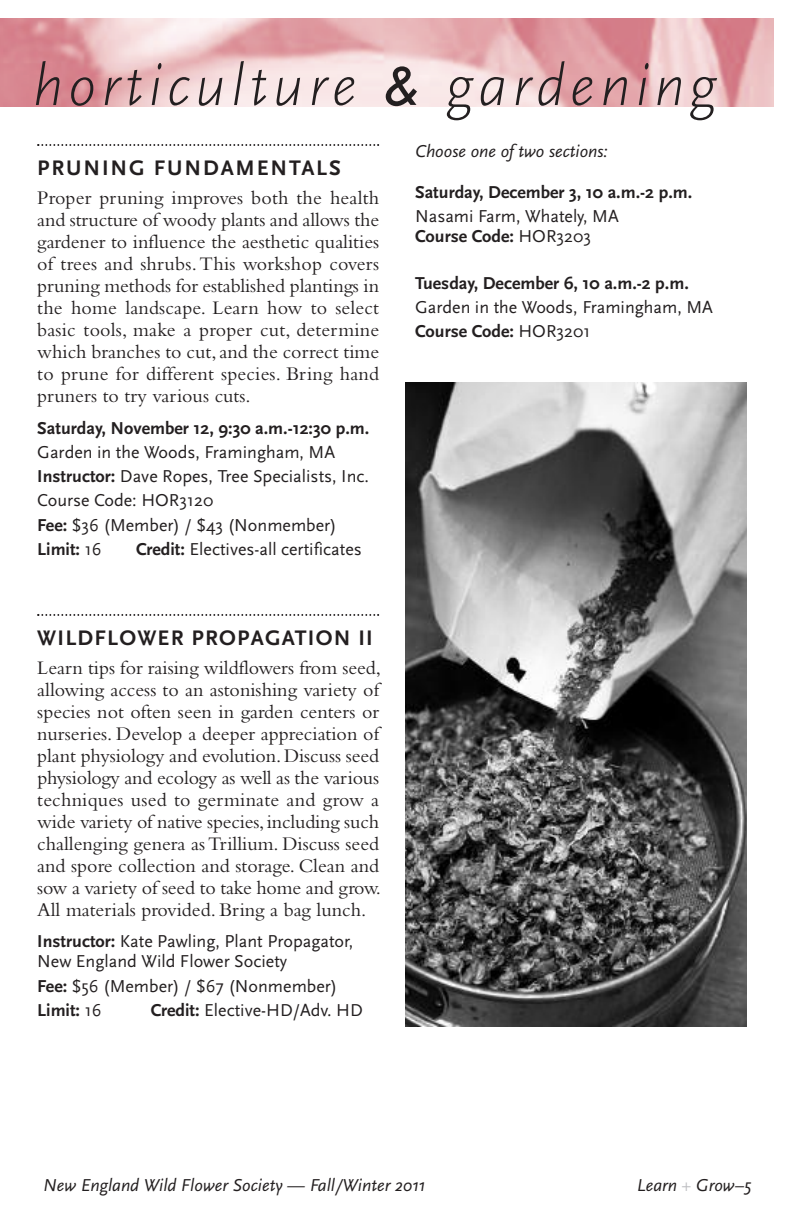
<style>
.page{position:relative;width:792px;height:1224px;background:#fff}
.page>*{position:absolute;margin:0;border:0;box-sizing:border-box;transform-origin:0 0}
.t1{font:italic 300 60px "Scala Sans OT";letter-spacing:.08em;color:#231f20}
.t2{font:700 22px "Scala Sans OT";letter-spacing:.055em;color:#231f20}
.t3{font:700 22px "Scala Sans OT";letter-spacing:.085em;color:#231f20}
.t4{font:20px/22px "Bembo";color:#231f20;text-align:justify}
.t5{font:18px/24.4px "Scala Sans OT";color:#231f20}
.t6{font:700 18px "Scala Sans OT";color:#231f20}
.t7{font:italic 18px "Scala Sans OT";color:#231f20}
.s1{font-family:"Tw Cen";font-weight:400}
.s2{font-weight:700}
.s3{color:#bcbdc0}
</style>
<div class="page">
<img style="left:0;top:18px;width:774px;height:89px">
<svg style="left:37px;top:144px;width:342px;height:2px"></svg>
<svg style="left:37px;top:614px;width:342px;height:2px"></svg>
<img style="left:405px;top:382px;width:342px;height:645px">
<h1 class="t1" style="left:32px;top:65px;width:686px">horticulture <span class="s1">&amp;</span> gardening</h1>
<p class="t3" style="left:37px;top:160px;width:305px">PRUNING FUNDAMENTALS</p>
<p class="t4" style="left:37px;top:189px;width:343px">Proper pruning improves both the health and structure of woody plants and allows the gardener to influence the aesthetic qualities of trees and shrubs.This workshop covers pruning methods for established plantings in the home landscape. Learn how to select basic tools, make a proper cut, determine which branches to cut,and the correct time to prune for different species. Bring hand pruners to try various cuts.</p>
<p class="t6" style="left:37px;top:422px;width:334px">Saturday, November 12, 9:30 a.m.-12:30 p.m.</p>
<p class="t5" style="left:37px;top:442px;width:333px">Garden in the Woods, Framingham, MA<br><span class="s2">Instructor:</span> Dave Ropes, Tree Specialists, Inc.<br>Course Code: HOR3120<br><span class="s2">Fee:</span> $36 (Member) / $43 (Nonmember)<br><span class="s2">Limit:</span> 16</p>
<p class="t5" style="left:136px;top:539px;width:227px"><span class="s2">Credit:</span> Electives-all certificates</p>
<p class="t2" style="left:37px;top:630px;width:337px">WILDFLOWER PROPAGATION II</p>
<p class="t4" style="left:37px;top:659px;width:345px">Learn tips for raising wildflowers from seed, allowing access to an astonishing variety of species not often seen in garden centers or nurseries. Develop a deeper appreciation of plant physiology and evolution.Discuss seed physiology and ecology as well as the various techniques used to germinate and grow a wide variety of native species,including such challenging genera as Trillium. Discuss seed and spore collection and storage. Clean and sow a variety of seed to take home and grow.<br>All materials provided. Bring a bag lunch.</p>
<p class="t5" style="left:37px;top:934px;width:318px;line-height:20px"><span class="s2">Instructor:</span> Kate Pawling, Plant Propagator,<br>New England Wild Flower Society</p>
<p class="t5" style="left:37px;top:976px;width:302px"><span class="s2">Fee:</span> $56 (Member) / $67 (Nonmember)<br><span class="s2">Limit:</span> 16</p>
<p class="t5" style="left:151px;top:1000px;width:213px"><span class="s2">Credit:</span> Elective-HD/Adv. HD</p>
<p class="t7" style="left:415px;top:145px;width:194px">Choose one of two sections:</p>
<p class="t6" style="left:415px;top:186px;width:279px">Saturday, December 3, 10 a.m.-2 p.m.</p>
<p class="t5" style="left:415px;top:208px;width:205px;line-height:20px">Nasami Farm, Whately, MA<br><span class="s2">Course Code:</span> HOR3203</p>
<p class="t6" style="left:415px;top:277px;width:275px">Tuesday, December 6, 10 a.m.-2 p.m.</p>
<p class="t5" style="left:415px;top:297px;width:299px">Garden in the Woods, Framingham, MA<br><span class="s2">Course Code:</span> HOR3201</p>
<p class="t7" style="left:43px;top:1179px;width:383px">New England Wild Flower Society — Fall/Winter 2011</p>
<p class="t7" style="left:637px;top:1179px;width:116px">Learn <span class="s3">+</span> Grow–5</p>
</div>
